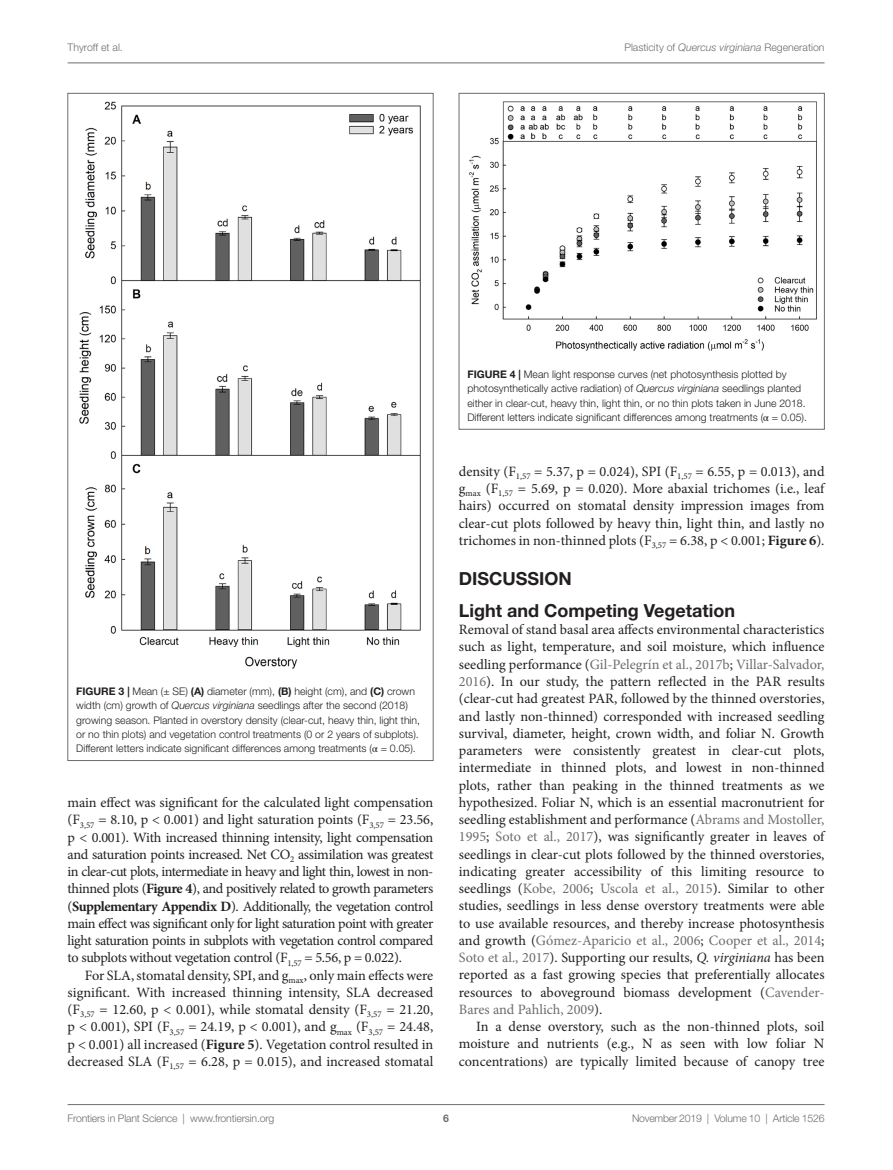
<style>
.page{position:relative;width:893px;height:1170px;background:#fff}
.page>*{position:absolute;margin:0;border:0;box-sizing:border-box;transform-origin:0 0}
._2{font:700 18px "Helvetica Neue LT Std";color:#231f20}
._1{font:700 18px "Helvetica Neue LT Std";color:#231f20}
.T1{font:14.25px/17.2px "Minion Pro MTC";letter-spacing:-.015em;color:#231f20;text-align:justify}
.T{font:14.25px/17.2px "Minion Pro MTC";color:#231f20;text-align:justify}
.FC{font:300 10.5px/14.2px "Helvetica Neue LT Std";color:#231f20}
.t1{font:300 10.5px "Helvetica Neue LT Std";letter-spacing:-.015em;color:#6c6d70}
.t2{font:700 10.5px "Helvetica Neue LT Std";color:#6c6d70}
.s1{font-style:italic}
.s2{font-weight:700}
.s3{font-family:"Minion Pro";font-weight:700}
.s4{color:#6c6d70}
</style>
<div class="page">
<hr style="left:68px;top:63px;width:756px;height:1px;background:#6c6d70">
<hr style="left:68px;top:1104px;width:756px;height:1px;background:#6c6d70">
<img style="left:469px;top:102px;width:347px;height:249px">
<img style="left:79px;top:102px;width:342px;height:566px">
<p class="t1" style="left:68px;top:41px;width:57px">Thyroff et al.</p>
<p class="t1" style="left:624px;top:41px;width:202px">Plasticity of <span class="s1">Quercus virginiana</span> Regeneration</p>
<p class="FC" style="left:76px;top:684px;width:345px"><span class="s2">FIGURE 3 |</span> Mean (± SE) <span class="s2">(A)</span> diameter (mm), <span class="s2">(B)</span> height (cm), and <span class="s2">(C)</span> crown width (cm) growth of <span class="s1">Quercus virginiana</span> seedlings after the second (2018) growing season. Planted in overstory density (clear-cut, heavy thin, light thin, or no thin plots) and vegetation control treatments (0 or 2 years of subplots).<br>Different letters indicate significant differences among treatments (α = 0.05).</p>
<p class="T1" style="left:68px;top:794px;width:367px">main effect was significant for the calculated light compensation (F<sub>3,57</sub> = 8.10, p &lt; 0.001) and light saturation points (F<sub>3,57</sub> = 23.56, p &lt; 0.001). With increased thinning intensity, light compensation and saturation points increased. Net CO<sub>2</sub> assimilation was greatest in clear-cut plots, intermediate in heavy and light thin, lowest in non&shy;thinned plots (<span class="s3">Figure 4</span>), and positively related to growth parameters (<span class="s3">Supplementary Appendix D</span>). Additionally, the vegetation control main effect was significant only for light saturation point with greater light saturation points in subplots with vegetation control compared to subplots without vegetation control (F<sub>1,57</sub> = 5.56, p = 0.022).</p>
<p class="T" style="left:68px;top:966px;width:367px;text-indent:17px">For SLA, stomatal density, SPI, and g<sub>max</sub>, only main effects were significant. With increased thinning intensity, SLA decreased (F<sub>3,57</sub> = 12.60, p &lt; 0.001), while stomatal density (F<sub>3,57</sub> = 21.20, p &lt; 0.001), SPI (F<sub>3,57</sub> = 24.19, p &lt; 0.001), and g<sub>max</sub> (F<sub>3,57</sub> = 24.48, p &lt; 0.001) all increased (<span class="s3">Figure 5</span>). Vegetation control resulted in decreased SLA (F<sub>1,57</sub> = 6.28, p = 0.015), and increased stomatal</p>
<p class="FC" style="left:467px;top:367px;width:341px"><span class="s2">FIGURE 4 |</span> Mean light response curves (net photosynthesis plotted by photosynthetically active radiation) of <span class="s1">Quercus virginiana</span> seedlings planted either in clear-cut, heavy thin, light thin, or no thin plots taken in June 2018.<br>Different letters indicate significant differences among treatments (α = 0.05).</p>
<p class="T" style="left:459px;top:462px;width:367px">density (F<sub>1,57</sub> = 5.37, p = 0.024), SPI (F<sub>1,57</sub> = 6.55, p = 0.013), and g<sub>max</sub> (F<sub>1,57</sub> = 5.69, p = 0.020). More abaxial trichomes (i.e., leaf hairs) occurred on stomatal density impression images from clear-cut plots followed by heavy thin, light thin, and lastly no trichomes in non-thinned plots (F<sub>3,57</sub> = 6.38, p &lt; 0.001; <span class="s3">Figure 6</span>).</p>
<p class="_1" style="left:459px;top:568px;width:112px">DISCUSSION</p>
<p class="_2" style="left:459px;top:599px;width:278px">Light and Competing Vegetation</p>
<p class="T1" style="left:459px;top:621px;width:367px">Removal of stand basal area affects environmental characteristics such as light, temperature, and soil moisture, which influence seedling performance (<span class="s4">Gil-Pelegrín et al., 2017b</span>; <span class="s4">Villar-Salvador, 2016</span>). In our study, the pattern reflected in the PAR results (clear-cut had greatest PAR, followed by the thinned overstories, and lastly non-thinned) corresponded with increased seedling survival, diameter, height, crown width, and foliar N. Growth parameters were consistently greatest in clear-cut plots, intermediate in thinned plots, and lowest in non-thinned plots, rather than peaking in the thinned treatments as we hypothesized. Foliar N, which is an essential macronutrient for seedling establishment and performance (<span class="s4">Abrams and Mostoller, 1995</span>; <span class="s4">Soto et al., 2017</span>), was significantly greater in leaves of seedlings in clear-cut plots followed by the thinned overstories, indicating greater accessibility of this limiting resource to seedlings (<span class="s4">Kobe, 2006</span>; <span class="s4">Uscola et al., 2015</span>). Similar to other studies, seedlings in less dense overstory treatments were able to use available resources, and thereby increase photosynthesis and growth (<span class="s4">Gómez-Aparicio et al., 2006</span>; <span class="s4">Cooper et al., 2014</span>; <span class="s4">Soto et al., 2017</span>). Supporting our results, <span class="s1">Q. virginiana</span> has been reported as a fast growing species that preferentially allocates resources to aboveground biomass development (<span class="s4">Cavender-Bares and Pahlich, 2009</span>).</p>
<p class="T" style="left:459px;top:1017px;width:367px;text-indent:17px">In a dense overstory, such as the non-thinned plots, soil moisture and nutrients (e.g., N as seen with low foliar N concentrations) are typically limited because of canopy tree</p>
<p class="t1" style="left:68px;top:1111px;width:208px">Frontiers in Plant Science | www.frontiersin.org</p>
<p class="t1" style="left:632px;top:1111px;width:194px">November 2019 | Volume 10 | Article 1526</p>
<p class="t2" style="left:443px;top:1111px;width:7px">6</p>
</div>
